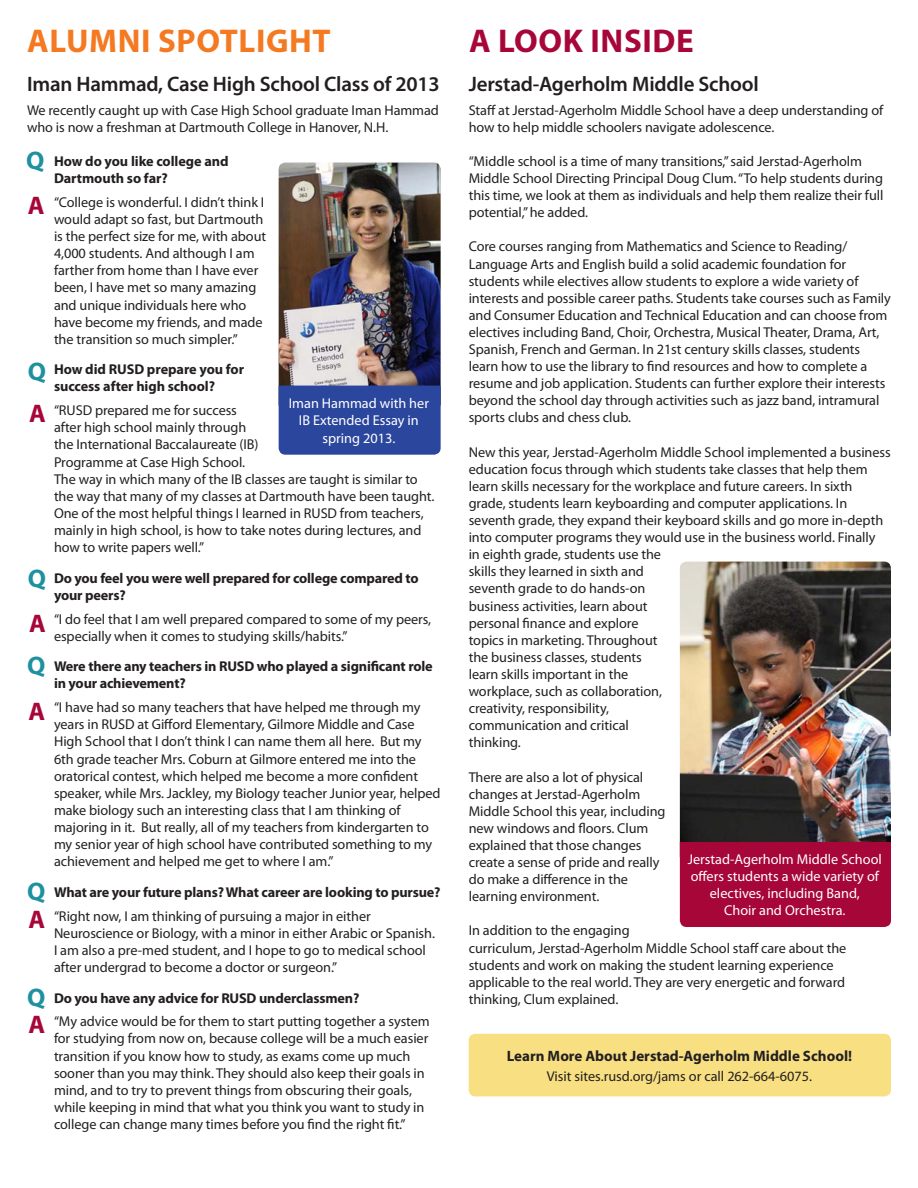
<style>
.page{position:relative;width:918px;height:1188px;background:#fff}
.page>*{position:absolute;margin:0;border:0;box-sizing:border-box;transform-origin:0 0}
.t1{font:700 33px "Myriad Pro";letter-spacing:.02em;color:#f47921}
.t2{font:700 33px "Myriad Pro";letter-spacing:.02em;color:#a70639}
.t3{font:700 25.5px "Myriad Pro";color:#1e91a0}
.t4{font:700 25.5px "Myriad Pro";color:#a70639}
.t5{font:600 21px "Myriad Pro";letter-spacing:-.01em;color:#231f20}
.t6{font:700 15px "Myriad Pro";color:#231f20}
.t7{font:14.25px/17.1px "Myriad Pro";letter-spacing:-.005em;color:#231f20}
.t8{font:700 14.25px/17.1px "Myriad Pro";letter-spacing:-.015em;color:#231f20}
.t9{font:14.25px/17.1px "Myriad Pro";color:#fff;text-align:center}
</style>
<div class="page">
<img style="left:279px;top:163px;width:162px;height:223px">
<div style="left:279px;top:386px;width:162px;height:69px;background:#2b469d"></div>
<img style="left:680px;top:562px;width:211px;height:280px">
<div style="left:680px;top:842px;width:211px;height:85px;background:#a70639"></div>
<div style="left:469px;top:1034px;width:422px;height:62px;background:#f8df81;border-radius:7px"></div>
<p class="t1" style="left:27px;top:19px;width:305px">ALUMNI SPOTLIGHT</p>
<p class="t5" style="left:27px;top:70px;width:414px">Iman Hammad, Case High School Class of 2013</p>
<p class="t7" style="left:27px;top:101px;width:413px">We recently caught up with Case High School graduate Iman Hammad who is now a freshman at Dartmouth College in Hanover, N.H.</p>
<p class="t8" style="left:54px;top:152px;width:176px">How do you like college and<br>Dartmouth so far?</p>
<p class="t7" style="left:54px;top:193px;width:214px">“College is wonderful. I didn’t think I would adapt so fast, but Dartmouth is the perfect size for me, with about 4,000 students. And although I am farther from home than I have ever been, I have met so many amazing and unique individuals here who have become my friends, and made the transition so much simpler.”</p>
<p class="t8" style="left:54px;top:360px;width:192px">How did RUSD prepare you for success after high school?</p>
<p class="t7" style="left:54px;top:402px;width:382px">“RUSD prepared me for success<br>after high school mainly through<br>the International Baccalaureate (IB)<br>Programme at Case High School.<br>The way in which many of the IB classes are taught is similar to the way that many of my classes at Dartmouth have been taught.<br>One of the most helpful things I learned in RUSD from teachers, mainly in high school, is how to take notes during lectures, and how to write papers well.”</p>
<p class="t8" style="left:54px;top:569px;width:366px">Do you feel you were well prepared for college compared to your peers?</p>
<p class="t7" style="left:54px;top:610px;width:379px">“I do feel that I am well prepared compared to some of my peers, especially when it comes to studying skills/habits.”</p>
<p class="t8" style="left:54px;top:657px;width:380px">Were there any teachers in RUSD who played a significant role in your achievement?</p>
<p class="t7" style="left:54px;top:699px;width:388px">“I have had so many teachers that have helped me through my years in RUSD at Gifford Elementary, Gilmore Middle and Case High School that I don’t think I can name them all here. But my 6th grade teacher Mrs. Coburn at Gilmore entered me into the oratorical contest, which helped me become a more confident speaker, while Mrs. Jackley, my Biology teacher Junior year, helped make biology such an interesting class that I am thinking of majoring in it. But really, all of my teachers from kindergarten to my senior year of high school have contributed something to my achievement and helped me get to where I am.”</p>
<p class="t8" style="left:54px;top:883px;width:388px">What are your future plans? What career are looking to pursue?</p>
<p class="t7" style="left:54px;top:907px;width:383px">“Right now, I am thinking of pursuing a major in either Neuroscience or Biology, with a minor in either Arabic or Spanish.<br>I am also a pre-med student, and I hope to go to medical school after undergrad to become a doctor or surgeon.”</p>
<p class="t8" style="left:54px;top:989px;width:307px">Do you have any advice for RUSD underclassmen?</p>
<p class="t7" style="left:54px;top:1013px;width:377px">“My advice would be for them to start putting together a system for studying from now on, because college will be a much easier transition if you know how to study, as exams come up much sooner than you may think. They should also keep their goals in mind, and to try to prevent things from obscuring their goals, while keeping in mind that what you think you want to study in college can change many times before you find the right fit.”</p>
<p class="t3" style="left:26px;top:144px;width:20px">Q</p>
<p class="t4" style="left:28px;top:189px;width:18px">A</p>
<p class="t3" style="left:28px;top:354px;width:20px">Q</p>
<p class="t4" style="left:29px;top:397px;width:18px">A</p>
<p class="t9" style="left:289px;top:395px;width:142px">Iman Hammad with her<br>IB Extended Essay in spring 2013.</p>
<p class="t3" style="left:28px;top:562px;width:20px">Q</p>
<p class="t4" style="left:29px;top:606px;width:18px">A</p>
<p class="t3" style="left:27px;top:649px;width:20px">Q</p>
<p class="t4" style="left:29px;top:695px;width:18px">A</p>
<p class="t3" style="left:27px;top:875px;width:20px">Q</p>
<p class="t4" style="left:29px;top:902px;width:18px">A</p>
<p class="t3" style="left:27px;top:981px;width:20px">Q</p>
<p class="t4" style="left:29px;top:1008px;width:18px">A</p>
<p class="t2" style="left:469px;top:19px;width:226px">A LOOK INSIDE</p>
<p class="t5" style="left:469px;top:70px;width:292px">Jerstad-Agerholm Middle School</p>
<p class="t7" style="left:469px;top:101px;width:416px">Staff at Jerstad-Agerholm Middle School have a deep understanding of how to help middle schoolers navigate adolescence.</p>
<p class="t7" style="left:469px;top:152px;width:416px">“Middle school is a time of many transitions,” said Jerstad-Agerholm Middle School Directing Principal Doug Clum. “To help students during this time, we look at them as individuals and help them realize their full potential,” he added.</p>
<p class="t7" style="left:469px;top:238px;width:424px">Core courses ranging from Mathematics and Science to Reading/ Language Arts and English build a solid academic foundation for students while electives allow students to explore a wide variety of interests and possible career paths. Students take courses such as Family and Consumer Education and Technical Education and can choose from electives including Band, Choir, Orchestra, Musical Theater, Drama, Art, Spanish, French and German. In 21st century skills classes, students learn how to use the library to find resources and how to complete a resume and job application. Students can further explore their interests beyond the school day through activities such as jazz band, intramural sports clubs and chess club.</p>
<p class="t7" style="left:469px;top:443px;width:424px">New this year, Jerstad-Agerholm Middle School implemented a business education focus through which students take classes that help them learn skills necessary for the workplace and future careers. In sixth grade, students learn keyboarding and computer applications. In seventh grade, they expand their keyboard skills and go more in-depth into computer programs they would use in the business world. Finally<br>in eighth grade, students use the<br>skills they learned in sixth and<br>seventh grade to do hands-on<br>business activities, learn about<br>personal finance and explore<br>topics in marketing. Throughout<br>the business classes, students<br>learn skills important in the<br>workplace, such as collaboration,<br>creativity, responsibility,<br>communication and critical<br>thinking.</p>
<p class="t7" style="left:469px;top:768px;width:198px">There are also a lot of physical changes at Jerstad-Agerholm<br>Middle School this year, including new windows and floors. Clum explained that those changes create a sense of pride and really do make a difference in the learning environment.</p>
<p class="t7" style="left:469px;top:922px;width:379px">In addition to the engaging<br>curriculum, Jerstad-Agerholm Middle School staff care about the students and work on making the student learning experience applicable to the real world. They are very energetic and forward thinking, Clum explained.</p>
<p class="t9" style="left:688px;top:851px;width:195px">Jerstad-Agerholm Middle School offers students a wide variety of electives, including Band,<br>Choir and Orchestra.</p>
<p class="t6" style="left:507px;top:1046px;width:347px">Learn More About Jerstad-Agerholm Middle School!</p>
<p class="t7" style="left:547px;top:1067px;width:267px">Visit sites.rusd.org/jams or call 262-664-6075.</p>
</div>
